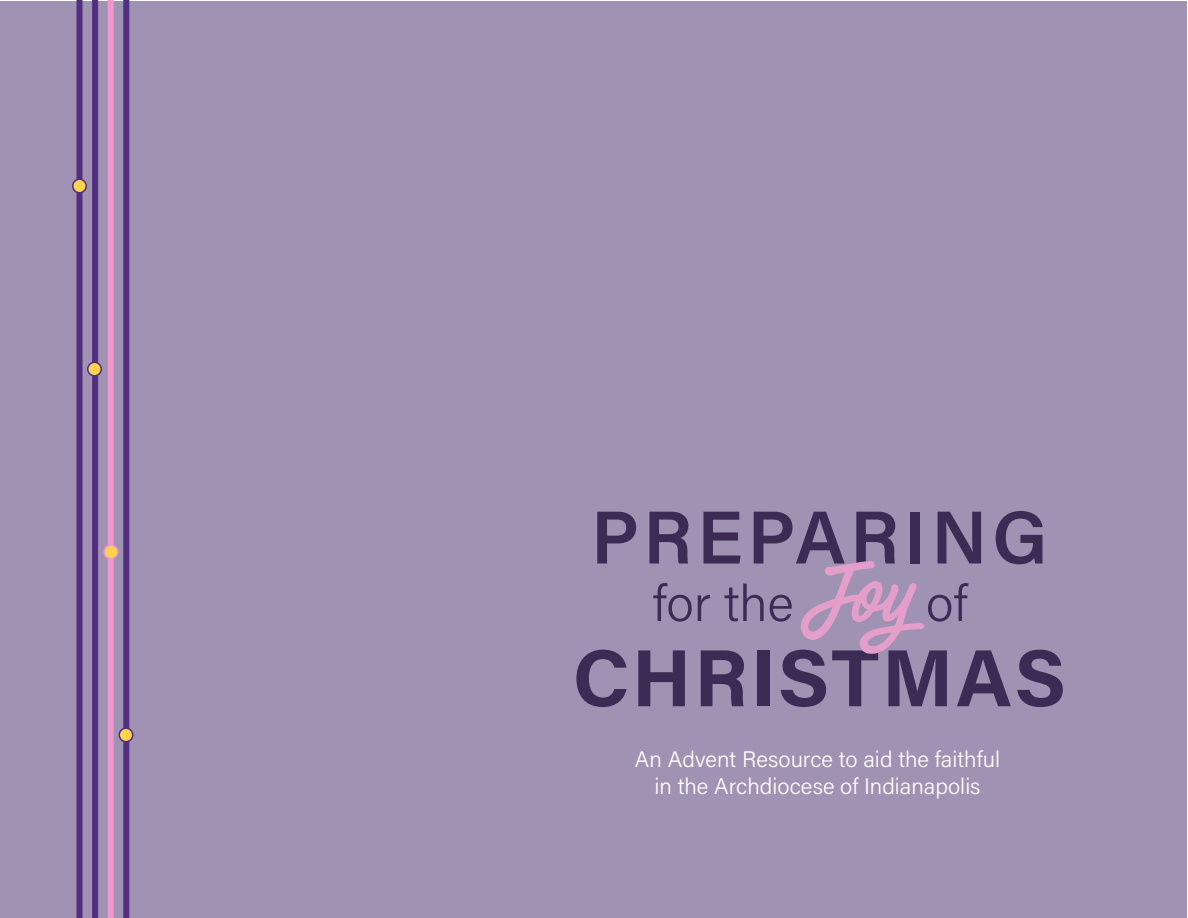
<style>
.page{position:relative;width:1188px;height:918px;background:#fff}
.page>*{position:absolute;margin:0;border:0;box-sizing:border-box;transform-origin:0 0}
.t1{font:81px "Acumin Variable Concept";letter-spacing:.07em;color:#3b2b55}
.t2{font:75px "Acumin Variable Concept";letter-spacing:.09em;color:#3b2b55}
.t3{font:51px "Acumin Variable Concept";letter-spacing:.01em;color:#3b2b55}
.t4{font:22.5px/27px "Acumin Variable Concept";letter-spacing:.01em;color:#fff;text-align:center}
</style>
<div class="page">
<div style="left:1px;top:1px;width:1186px;height:916px;background:#a092b2"></div>
<div style="left:76px;top:0;width:6px;height:918px;background:#522e81"></div>
<div style="left:92px;top:0;width:6px;height:918px;background:#522e81"></div>
<div style="left:108px;top:0;width:6px;height:918px;background:#f296ce"></div>
<div style="left:123px;top:0;width:6px;height:918px;background:#522e81"></div>
<div style="left:73px;top:179px;width:13px;height:14px;background:#ffd24f;border-radius:50%"></div>
<div style="left:72px;top:178px;width:15px;height:16px;border:2px solid #522e81;border-radius:50%"></div>
<div style="left:88px;top:362px;width:13px;height:14px;background:#ffd24f;border-radius:50%"></div>
<div style="left:87px;top:362px;width:15px;height:15px;border:2px solid #522e81;border-radius:50%"></div>
<div style="left:104px;top:545px;width:14px;height:14px;background:#ffd24f;border-radius:50%"></div>
<div style="left:104px;top:544px;width:14px;height:15px;border:2px solid #f296ce;border-radius:50%"></div>
<div style="left:119px;top:728px;width:14px;height:14px;background:#ffd24f;border-radius:50%"></div>
<div style="left:118px;top:727px;width:16px;height:15px;border:2px solid #522e81;border-radius:50%"></div>
<svg style="left:801px;top:561px;width:124px;height:93px"></svg>
<p class="t2" style="left:591px;top:486px;width:456px">PREPARING</p>
<p class="t3" style="left:653px;top:568px;width:142px">for the</p>
<p class="t3" style="left:926px;top:568px;width:42px">of</p>
<p class="t1" style="left:573px;top:622px;width:491px">CHRISTMAS</p>
<p class="t4" style="left:635px;top:744px;width:366px">An Advent Resource to aid the faithful in the Archdiocese of Indianapolis</p>
</div>
